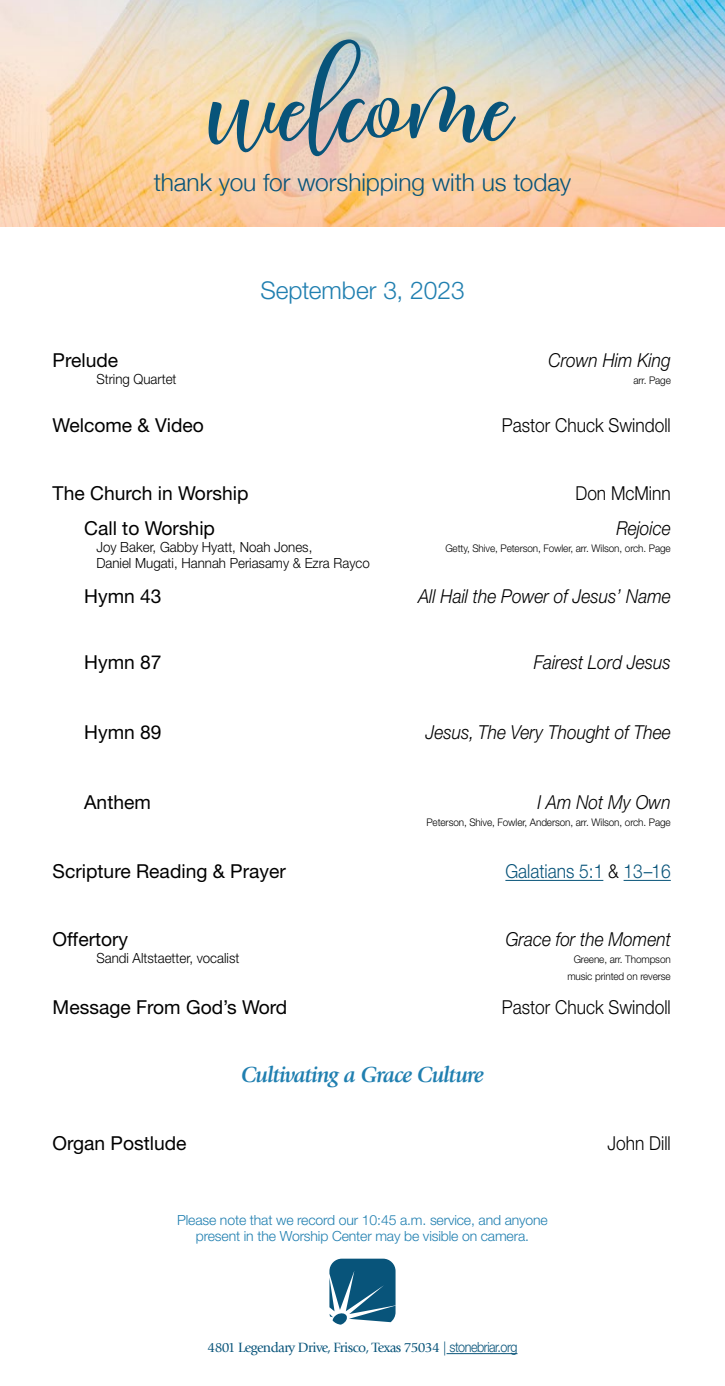
<style>
.page{position:relative;width:725px;height:1386px;background:#fff}
.page>*{position:absolute;margin:0;border:0;box-sizing:border-box;transform-origin:0 0}
.t1{font:117.25px "Malficent Script";color:#08547a}
.t2{font:300 24.5px "Helvetica Neue";color:#08547a}
.t3{font:300 24.5px "Helvetica Neue LT Std";color:#207fb0}
.Sermon_Title{font:italic 700 22.75px "Giovanni Std";letter-spacing:-.05em;color:#207fb0}
.Main_OoW_style{font:19.25px "Helvetica Neue LT Std";color:#000}
.Main_OoW_style-2{font:italic 300 19.25px "Helvetica Neue LT Std";color:#000;scale:.9 1}
.Main_OoW_style-3{font:300 19.25px "Helvetica Neue LT Std";color:#000;scale:.9 1}
.Main_OoW_style-4{font:300 19.25px "Helvetica Neue LT Std";color:#08547a;scale:.9 1}
.Main_OoW_style-5{font:300 14px "Helvetica Neue LT Std";color:#000;scale:.95 1}
.t4{font:300 14px/16.8px "Helvetica Neue LT Std";letter-spacing:-.01em;color:#207fb0;text-align:center}
.t5{font:14px "Giovanni Std";letter-spacing:-.04em;color:#08547a}
.Main_OoW_style-6{font:300 10.5px "Helvetica Neue LT Std";letter-spacing:-.01em;color:#000;scale:.95 1}
.s1{color:#000}
.s2{font-family:"Helvetica Neue LT Std";font-weight:300}
</style>
<div class="page">
<img style="left:0;top:0;width:724px;height:227px">
<svg style="left:329px;top:1259px;width:66px;height:66px"></svg>
<hr style="left:446px;top:1353px;width:71px;height:1px;background:#08547a">
<hr style="left:505px;top:880px;width:98px;height:1px;background:#08547a">
<hr style="left:623px;top:880px;width:47px;height:1px;background:#08547a">
<p class="t1" style="left:209px;top:34px;width:305px">welcome</p>
<p class="t2" style="left:154px;top:163px;width:419px">thank you for worshipping with us today</p>
<p class="t3" style="left:260px;top:275px;width:206px">September 3, 2023</p>
<p class="Main_OoW_style" style="left:53px;top:348px;width:67px">Prelude</p>
<p class="Main_OoW_style-2" style="left:548px;top:348px;width:137px">Crown Him King</p>
<p class="Main_OoW_style-5" style="left:96px;top:370px;width:86px">String Quartet</p>
<p class="Main_OoW_style-6" style="left:633px;top:373px;width:41px">arr. Page</p>
<p class="Main_OoW_style" style="left:53px;top:414px;width:153px">Welcome &amp; Video</p>
<p class="Main_OoW_style-3" style="left:502px;top:413px;width:189px">Pastor Chuck Swindoll</p>
<p class="Main_OoW_style" style="left:53px;top:481px;width:197px">The Church in Worship</p>
<p class="Main_OoW_style-3" style="left:575px;top:481px;width:107px">Don McMinn</p>
<p class="Main_OoW_style" style="left:84px;top:516px;width:132px">Call to Worship</p>
<p class="Main_OoW_style-2" style="left:616px;top:516px;width:62px">Rejoice</p>
<p class="Main_OoW_style-5" style="left:96px;top:538px;width:229px">Joy Baker, Gabby Hyatt, Noah Jones,</p>
<p class="Main_OoW_style-6" style="left:445px;top:541px;width:239px">Getty, Shive, Peterson, Fowler, arr. Wilson, orch. Page</p>
<p class="Main_OoW_style-5" style="left:96px;top:555px;width:289px">Daniel Mugati, Hannah Periasamy &amp; Ezra Rayco</p>
<p class="Main_OoW_style" style="left:84px;top:585px;width:79px">Hymn 43</p>
<p class="Main_OoW_style-2" style="left:418px;top:585px;width:282px">All Hail the Power of Jesus’ Name</p>
<p class="Main_OoW_style" style="left:84px;top:651px;width:79px">Hymn 87</p>
<p class="Main_OoW_style-2" style="left:533px;top:651px;width:154px">Fairest Lord Jesus</p>
<p class="Main_OoW_style" style="left:84px;top:721px;width:79px">Hymn 89</p>
<p class="Main_OoW_style-2" style="left:426px;top:721px;width:274px">Jesus, The Very Thought of Thee</p>
<p class="Main_OoW_style" style="left:84px;top:791px;width:68px">Anthem</p>
<p class="Main_OoW_style-2" style="left:537px;top:791px;width:149px">I Am Not My Own</p>
<p class="Main_OoW_style-6" style="left:426px;top:816px;width:259px">Peterson, Shive, Fowler, Anderson, arr. Wilson, orch. Page</p>
<p class="Main_OoW_style" style="left:53px;top:860px;width:235px">Scripture Reading &amp; Prayer</p>
<p class="Main_OoW_style-4" style="left:505px;top:860px;width:185px">Galatians 5:1 <span class="s1">&amp;</span> 13–16</p>
<p class="Main_OoW_style" style="left:53px;top:928px;width:77px">Offertory</p>
<p class="Main_OoW_style-2" style="left:505px;top:928px;width:185px">Grace for the Moment</p>
<p class="Main_OoW_style-5" style="left:96px;top:950px;width:152px">Sandi Altstaetter, vocalist</p>
<p class="Main_OoW_style-6" style="left:573px;top:953px;width:104px">Greene, arr. Thompson</p>
<p class="Main_OoW_style-6" style="left:567px;top:970px;width:110px">music printed on reverse</p>
<p class="Main_OoW_style" style="left:53px;top:996px;width:236px">Message From God’s Word</p>
<p class="Main_OoW_style-3" style="left:502px;top:996px;width:189px">Pastor Chuck Swindoll</p>
<p class="Sermon_Title" style="left:241px;top:1062px;width:244px">Cultivating a Grace Culture</p>
<p class="Main_OoW_style" style="left:53px;top:1132px;width:135px">Organ Postlude</p>
<p class="Main_OoW_style-3" style="left:607px;top:1131px;width:72px">John Dill</p>
<p class="t4" style="left:177px;top:1211px;width:372px">Please note that we record our 10:45 a.m. service, and anyone present in the Worship Center may be visible on camera.</p>
<p class="t5" style="left:207px;top:1340px;width:311px">4801 Legendary Drive, Frisco, Texas 75034 | <span class="s2">stonebriar.org</span></p>
</div>
